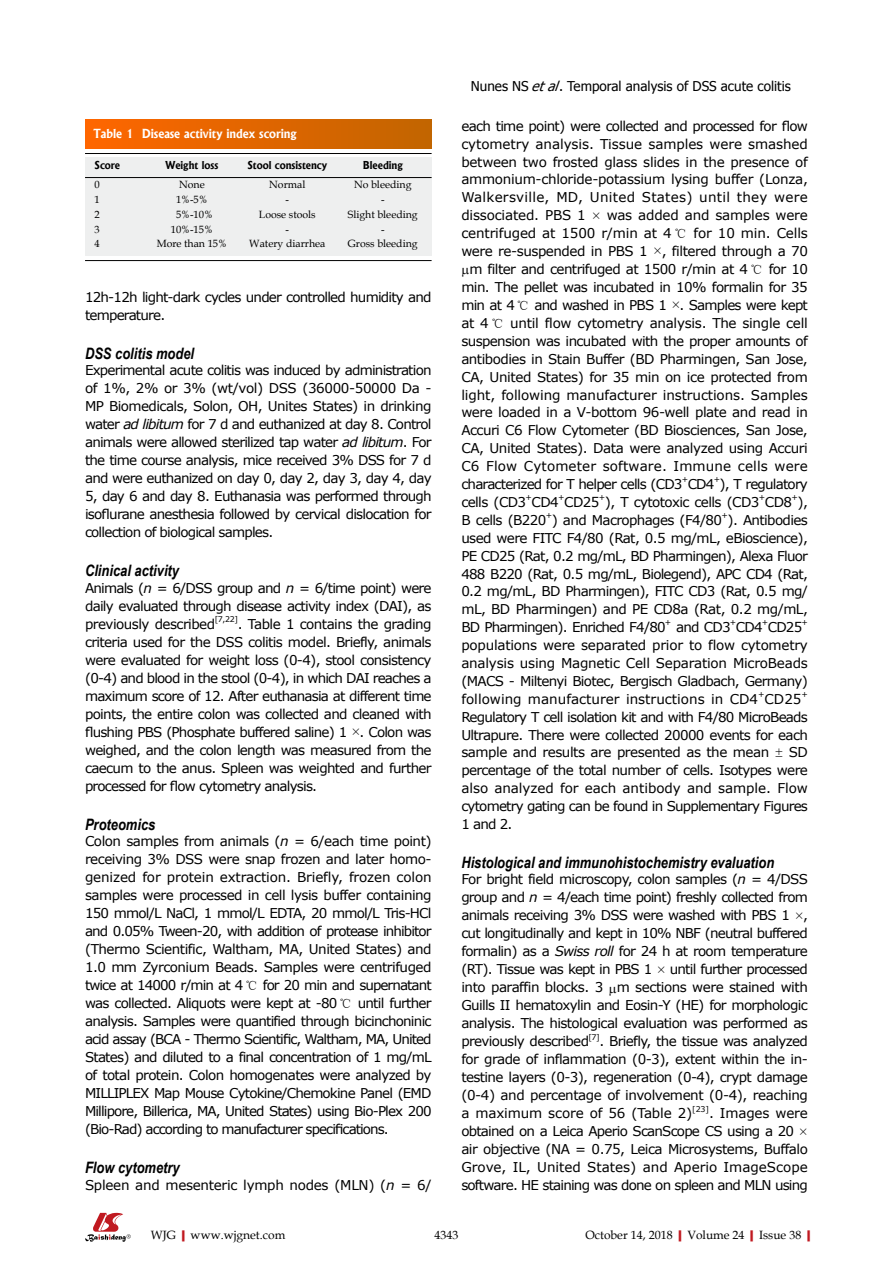
<style>
.page{position:relative;width:893px;height:1263px;background:#fff}
.page>*{position:absolute;margin:0;border:0;box-sizing:border-box;transform-origin:0 0}
.t1{font:italic 700 15.75px "Arial Narrow";color:#000}
.t2{font:13.5px/18px "Verdana";letter-spacing:-.045em;color:#000;text-align:justify}
.t3{font:13.5px "Tahoma";color:#000}
.t4{font:13.5px "Verdana";letter-spacing:-.02em;color:#000}
.t5{font:12px "Book Antiqua";color:#000}
.t6{font:700 12px "Albertus";color:#fff}
.t7{font:10.5px "Book Antiqua";color:#000}
.t8{font:700 10.5px "Albertus";color:#000}
.t9{font:7.8px "Verdana";color:#000}
.s1{font-style:italic}
.s2{font-family:"Garamond"}
.s3{font-family:"Sim Sun";font-size:12.75px}
.s4{font-family:"Garamond";font-size:12.75px}
.s5{font-weight:700;color:#c01920}
</style>
<div class="page">
<svg style="left:85px;top:1213px;width:46px;height:29px"></svg>
<div style="left:85px;top:157px;width:347px;height:99px;background:#eeefef"></div>
<div style="left:85px;top:119px;width:347px;height:30px;background:linear-gradient(to right,#f60,#c16500)"></div>
<hr style="left:85px;top:153px;width:347px;height:1px;background:#000">
<hr style="left:85px;top:177px;width:347px;height:1px;background:#000">
<hr style="left:85px;top:260px;width:347px;height:1px;background:#000">
<p class="t6" style="left:94px;top:126px;width:205px">Table 1 Disease activity index scoring</p>
<p class="t8" style="left:95px;top:158px;width:27px">Score</p>
<p class="t8" style="left:165px;top:158px;width:54px">Weight loss</p>
<p class="t8" style="left:247px;top:158px;width:81px">Stool consistency</p>
<p class="t8" style="left:363px;top:158px;width:41px">Bleeding</p>
<p class="t7" style="left:95px;top:177px;width:7px">0</p>
<p class="t7" style="left:179px;top:177px;width:27px">None</p>
<p class="t7" style="left:269px;top:177px;width:38px">Normal</p>
<p class="t7" style="left:354px;top:177px;width:59px">No bleeding</p>
<p class="t7" style="left:95px;top:192px;width:7px">1</p>
<p class="t7" style="left:176px;top:192px;width:33px">1%-5%</p>
<p class="t7" style="left:286px;top:192px;width:5px">-</p>
<p class="t7" style="left:381px;top:192px;width:5px">-</p>
<p class="t7" style="left:95px;top:207px;width:7px">2</p>
<p class="t7" style="left:176px;top:207px;width:38px">5%-10%</p>
<p class="t7" style="left:259px;top:207px;width:58px">Loose stools</p>
<p class="t7" style="left:348px;top:207px;width:71px">Slight bleeding</p>
<p class="t7" style="left:95px;top:222px;width:7px">3</p>
<p class="t7" style="left:171px;top:222px;width:44px">10%-15%</p>
<p class="t7" style="left:286px;top:222px;width:5px">-</p>
<p class="t7" style="left:381px;top:222px;width:5px">-</p>
<p class="t7" style="left:95px;top:236px;width:7px">4</p>
<p class="t7" style="left:157px;top:236px;width:72px">More than 15%</p>
<p class="t7" style="left:249px;top:236px;width:78px">Watery diarrhea</p>
<p class="t7" style="left:348px;top:236px;width:71px">Gross bleeding</p>
<p class="t2" style="left:85px;top:288px;width:348px">12h-12h light-dark cycles under controlled humidity and temperature.</p>
<p class="t1" style="left:85px;top:341px;width:111px">DSS colitis model</p>
<p class="t2" style="left:85px;top:361px;width:348px;text-align:left">Experimental acute colitis was induced by administration of 1%, 2% or 3% (wt/vol) DSS (36000-50000 Da - MP Biomedicals, Solon, OH, Unites States) in drinking water <span class="s1">ad libitum</span> for 7 d and euthanized at day 8. Control animals were allowed sterilized tap water <span class="s1">ad libitum</span>. For the time course analysis, mice received 3% DSS for 7 d and were euthanized on day 0, day 2, day 3, day 4, day 5, day 6 and day 8. Euthanasia was performed through isoflurane anesthesia followed by cervical dislocation for collection of biological samples.</p>
<p class="t1" style="left:85px;top:559px;width:96px">Clinical activity</p>
<p class="t2" style="left:85px;top:579px;width:348px">Animals (<span class="s1">n</span> = 6/DSS group and <span class="s1">n</span> = 6/time point) were daily evaluated through disease activity index (DAI), as previously described</p>
<p class="t9" style="left:215px;top:614px;width:25px">[7,22]</p>
<p class="t2" style="left:85px;top:615px;width:348px;text-indent:153px">. Table 1 contains the grading criteria used for the DSS colitis model. Briefly, animals were evaluated for weight loss (0-4), stool consistency (0-4) and blood in the stool (0-4), in which DAI reaches a maximum score of 12. After euthanasia at different time points, the entire colon was collected and cleaned with flushing PBS (Phosphate buffered saline) 1 <span class="s2">×</span>. Colon was weighed, and the colon length was measured from the caecum to the anus. Spleen was weighted and further processed for flow cytometry analysis.</p>
<p class="t1" style="left:85px;top:812px;width:72px">Proteomics</p>
<p class="t2" style="left:85px;top:832px;width:348px">Colon samples from animals (<span class="s1">n</span> = 6/each time point) receiving 3% DSS were snap frozen and later homo&shy;genized for protein extraction. Briefly, frozen colon samples were processed in cell lysis buffer containing 150 mmol/L NaCl, 1 mmol/L EDTA, 20 mmol/L Tris-HCl and 0.05% Tween-20, with addition of protease inhibitor (Thermo Scientific, Waltham, MA, United States) and 1.0 mm Zyrconium Beads. Samples were centrifuged twice at 14000 r/min at 4 <span class="s3">℃</span> for 20 min and supernatant was collected. Aliquots were kept at -80 <span class="s3">℃</span> until further analysis. Samples were quantified through bicinchoni- nic acid assay (BCA - Thermo Scientific, Waltham, MA, United States) and diluted to a final concentration of 1 mg/mL of total protein. Colon homogenates were analyzed by MILLIPLEX Map Mouse Cytokine/Chemokine Panel (EMD Millipore, Billerica, MA, United States) using Bio-Plex 200 (Bio-Rad) according to manufacturer specifications.</p>
<p class="t1" style="left:85px;top:1156px;width:96px">Flow cytometry</p>
<p class="t4" style="left:85px;top:1176px;width:348px">Spleen and mesenteric lymph nodes (MLN) (<span class="s1">n</span> = 6/</p>
<p class="t3" style="left:471px;top:77px;width:322px">Nunes NS <span class="s1">etal</span>. Temporal analysis of DSS acute colitis</p>
<p class="t2" style="left:461px;top:116px;width:348px;text-align:center">each time point) were collected and processed for flow cytometry analysis. Tissue samples were smashed between two frosted glass slides in the presence of ammonium-chloride-potassium lysing buffer (Lonza, Walkersville, MD, United States) until they were dissociated. PBS 1 <span class="s2">×</span> was added and samples were centrifuged at 1500 r/min at 4 <span class="s3">℃</span> for 10 min. Cells were re-suspended in PBS 1 <span class="s2">×</span>, filtered through a 70 m filter and centrifuged at 1500 r/min at 4 <span class="s3">℃</span> for 10 min. The pellet was incubated in 10% formalin for 35 min at 4 <span class="s3">℃</span> and washed in PBS 1 <span class="s2">×</span>. Samples were kept at 4 <span class="s3">℃</span> until flow cytometry analysis. The single cell suspension was incubated with the proper amounts of antibodies in Stain Buffer (BD Pharmingen, San Jose, CA, United States) for 35 min on ice protected from light, following manufacturer instructions. Samples were loaded in a V-bottom 96-well plate and read in Accuri C6 Flow Cytometer (BD Biosciences, San Jose, CA, United States). Data were analyzed using Accuri C6 Flow Cytometer software. Immune cells were characterized for T helper cells (CD3 CD4 ), T regulatory</p>
<p class="t9" style="left:682px;top:474px;width:8px">+</p>
<p class="t9" style="left:714px;top:474px;width:8px">+</p>
<p class="t2" style="left:461px;top:493px;width:348px">cells (CD3 CD4 CD25 ), T cytotoxic cells (CD3 CD8 ),</p>
<p class="t9" style="left:526px;top:492px;width:8px">+</p>
<p class="t9" style="left:558px;top:492px;width:8px">+</p>
<p class="t9" style="left:599px;top:492px;width:8px">+</p>
<p class="t9" style="left:759px;top:492px;width:8px">+</p>
<p class="t9" style="left:791px;top:492px;width:8px">+</p>
<p class="t2" style="left:461px;top:510px;width:348px">B cells (B220 ) and Macrophages (F4/80 ). Antibodies</p>
<p class="t9" style="left:546px;top:510px;width:8px">+</p>
<p class="t9" style="left:721px;top:510px;width:8px">+</p>
<p class="t2" style="left:461px;top:528px;width:348px">used were FITC F4/80 (Rat, 0.5 mg/mL, eBioscience), PE CD25 (Rat, 0.2 mg/mL, BD Pharmingen), Alexa Fluor 488 B220 (Rat, 0.5 mg/mL, Biolegend), APC CD4 (Rat, 0.2 mg/mL, BD Pharmingen), FITC CD3 (Rat, 0.5 mg/ mL, BD Pharmingen) and PE CD8a (Rat, 0.2 mg/mL, BD Pharmingen). Enriched F4/80</p>
<p class="t9" style="left:730px;top:618px;width:8px">+</p>
<p class="t9" style="left:762px;top:618px;width:8px">+</p>
<p class="t9" style="left:801px;top:618px;width:8px">+</p>
<p class="t2" style="left:461px;top:636px;width:348px">populations were separated prior to flow cytometry analysis using Magnetic Cell Separation MicroBeads (MACS - Miltenyi Biotec, Bergisch Gladbach, Germany) following manufacturer instructions in CD4</p>
<p class="t9" style="left:665px;top:618px;width:8px">+</p>
<p class="t2" style="left:676px;top:618px;width:128px">and CD3 CD4 CD25</p>
<p class="t9" style="left:758px;top:689px;width:8px">+</p>
<p class="t2" style="left:764px;top:689px;width:39px">CD25</p>
<p class="t9" style="left:801px;top:689px;width:8px">+</p>
<p class="t2" style="left:461px;top:707px;width:348px">Regulatory T cell isolation kit and with F4/80 MicroBeads Ultrapure. There were collected 20000 events for each sample and results are presented as the mean <span class="s4">±</span> SD percentage of the total number of cells. Isotypes were also analyzed for each antibody and sample. Flow cytometry gating can be found in Supplementary Figures 1 and 2.</p>
<p class="t1" style="left:461px;top:850px;width:314px">Histological and immunohistochemistry evaluation</p>
<p class="t2" style="left:461px;top:870px;width:348px">For bright field microscopy, colon samples (<span class="s1">n</span> = 4/DSS group and <span class="s1">n</span> = 4/each time point) freshly collected from animals receiving 3% DSS were washed with PBS 1 <span class="s2">×</span>, cut longitudinally and kept in 10% NBF (neutral buffered formalin) as a <span class="s1">Swiss roll</span> for 24 h at room temperature (RT). Tissue was kept in PBS 1 <span class="s2">×</span> until further processed into paraffin blocks. 3 m sections were stained with Guills II hematoxylin and Eosin-Y (HE) for morphologic analysis. The histological evaluation was performed as previously described</p>
<p class="t9" style="left:588px;top:1032px;width:13px">[7]</p>
<p class="t2" style="left:461px;top:1032px;width:348px;text-indent:138px">. Briefly, the tissue was analyzed for grade of inflammation (0-3), extent within the in&shy;testine layers (0-3), regeneration (0-4), crypt damage (0-4) and percentage of involvement (0-4), reaching a maximum score of 56 (Table 2)</p>
<p class="t9" style="left:692px;top:1104px;width:18px">[23]</p>
<p class="t2" style="left:461px;top:1104px;width:348px;text-indent:248px">. Images were obtained on a Leica Aperio ScanScope CS using a 20 <span class="s2">× </span>air objective (NA = 0.75, Leica Microsystems, Buffalo Grove, IL, United States) and Aperio ImageScope software. HE staining was done on spleen and MLN using</p>
<p class="t5" style="left:151px;top:1226px;width:136px">WJG<span class="s5">|</span>www.wjgnet.com</p>
<p class="t5" style="left:434px;top:1226px;width:25px">4343</p>
<p class="t5" style="left:585px;top:1226px;width:232px">October 14, 2018<span class="s5">|</span>Volume 24<span class="s5">|</span>Issue 38<span class="s5">|</span></p>
</div>
